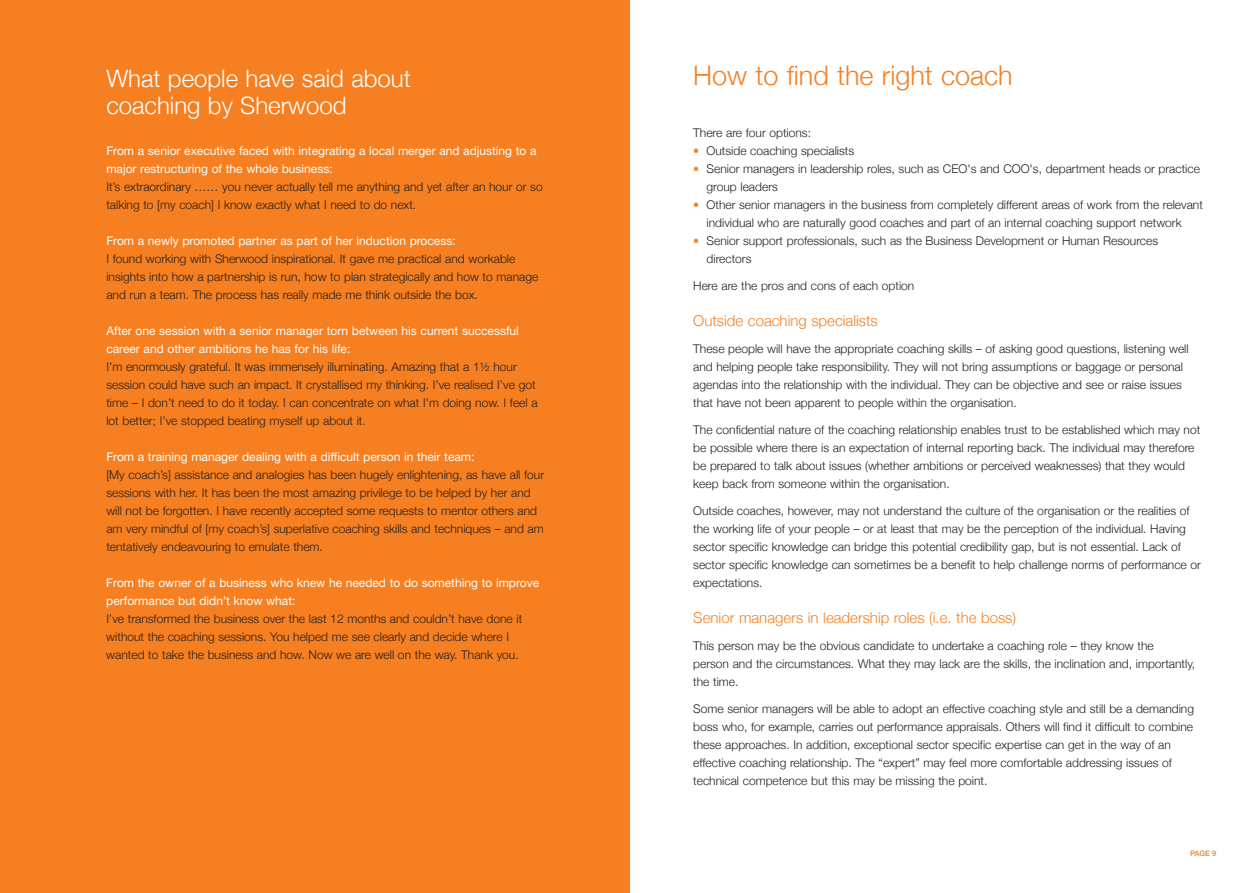
<style>
.page{position:relative;width:1259px;height:893px;background:#fff}
.page>*{position:absolute;margin:0;border:0;box-sizing:border-box;transform-origin:0 0}
.t1{font:300 27px "Helvetica Neue";color:#f57f21}
.t2{font:300 24px "Helvetica Neue";color:#fff}
.t3{font:300 15px "Helvetica Neue";color:#f57f21}
.t4{font:300 12px/18px "Helvetica Neue";color:#231f20}
.t5{font:12px/18px "Helvetica Neue";color:#fff}
.t6{font:500 7.5px "Helvetica Neue";color:#f57f21}
.s1{color:#f57f21}
</style>
<div class="page">
<div style="left:0;top:0;width:629px;height:893px;background:#f57f21"></div>
<h2 class="t2" style="left:106px;top:64px;width:306px">What people have said about</h2>
<h1 class="t1" style="left:693px;top:59px;width:321px">How to find the right coach</h1>
<h2 class="t2" style="left:106px;top:91px;width:242px">coaching by Sherwood</h2>
<p class="t5" style="left:106px;top:143px;width:432px">From a senior executive faced with integrating a local merger and adjusting to a major restructuring of the whole business:</p>
<p class="t4" style="left:106px;top:178px;width:438px">It’s extraordinary …… you never actually tell me anything and yet after an hour or so talking to [my coach] I know exactly what I need to do next.</p>
<p class="t5" style="left:106px;top:233px;width:351px">From a newly promoted partner as part of her induction process:</p>
<p class="t4" style="left:106px;top:250px;width:433px">I found working with Sherwood inspirational. It gave me practical and workable insights into how a partnership is run, how to plan strategically and how to manage and run a team. The process has really made me think outside the box.</p>
<p class="t5" style="left:106px;top:323px;width:414px">After one session with a senior manager torn between his current successful career and other ambitions he has for his life:</p>
<p class="t4" style="left:106px;top:358px;width:433px">I’m enormously grateful. It was immensely illuminating. Amazing that a 1½ hour session could have such an impact. It crystallised my thinking. I’ve realised I’ve got time – I don’t need to do it today. I can concentrate on what I’m doing now. I feel a lot better; I’ve stopped beating myself up about it.</p>
<p class="t5" style="left:106px;top:449px;width:370px">From a training manager dealing with a difficult person in their team:</p>
<p class="t4" style="left:106px;top:466px;width:439px">[My coach’s] assistance and analogies has been hugely enlightening, as have all four sessions with her. It has been the most amazing privilege to be helped by her and will not be forgotten. I have recently accepted some requests to mentor others and am very mindful of [my coach’s] superlative coaching skills and techniques – and am tentatively endeavouring to emulate them.</p>
<p class="t5" style="left:106px;top:575px;width:434px">From the owner of a business who knew he needed to do something to improve performance but didn’t know what:</p>
<p class="t4" style="left:106px;top:610px;width:417px">I’ve transformed the business over the last 12 months and couldn’t have done it without the coaching sessions. You helped me see clearly and decide where I wanted to take the business and how. Now we are well on the way. Thank you.</p>
<p class="t4" style="left:693px;top:124px;width:119px">There are four options:</p>
<p class="t4" style="left:693px;top:142px;width:162px"><span class="s1">•</span> Outside coaching specialists</p>
<p class="t4" style="left:706px;top:160px;width:495px;text-indent:-13px"><span class="s1">•</span> Senior managers in leadership roles, such as CEO's and COO's, department heads or practice group leaders</p>
<p class="t4" style="left:706px;top:196px;width:498px;text-indent:-13px"><span class="s1">•</span> Other senior managers in the business from completely different areas of work from the relevant individual who are naturally good coaches and part of an internal coaching support network</p>
<p class="t4" style="left:706px;top:232px;width:453px;text-indent:-13px"><span class="s1">•</span> Senior support professionals, such as the Business Development or Human Resources directors</p>
<p class="t4" style="left:693px;top:277px;width:223px">Here are the pros and cons of each option</p>
<p class="t3" style="left:693px;top:311px;width:186px">Outside coaching specialists</p>
<p class="t4" style="left:693px;top:340px;width:497px">These people will have the appropriate coaching skills – of asking good questions, listening well and helping people take responsibility. They will not bring assumptions or baggage or personal agendas into the relationship with the individual. They can be objective and see or raise issues that have not been apparent to people within the organisation.</p>
<p class="t4" style="left:693px;top:421px;width:508px">The confidential nature of the coaching relationship enables trust to be established which may not be possible where there is an expectation of internal reporting back. The individual may therefore be prepared to talk about issues (whether ambitions or perceived weaknesses) that they would keep back from someone within the organisation.</p>
<p class="t4" style="left:693px;top:502px;width:509px">Outside coaches, however, may not understand the culture of the organisation or the realities of the working life of your people – or at least that may be the perception of the individual. Having sector specific knowledge can bridge this potential credibility gap, but is not essential. Lack of sector specific knowledge can sometimes be a benefit to help challenge norms of performance or expectations.</p>
<p class="t3" style="left:693px;top:608px;width:324px">Senior managers in leadership roles (i.e. the boss)</p>
<p class="t4" style="left:693px;top:637px;width:503px">This person may be the obvious candidate to undertake a coaching role – they know the<br>person and the circumstances. What they may lack are the skills, the inclination and, importantly, the time.</p>
<p class="t4" style="left:693px;top:700px;width:502px">Some senior managers will be able to adopt an effective coaching style and still be a demanding boss who, for example, carries out performance appraisals. Others will find it difficult to combine these approaches. In addition, exceptional sector specific expertise can get in the way of an effective coaching relationship. The “expert” may feel more comfortable addressing issues of technical competence but this may be missing the point.</p>
<p class="t6" style="left:1190px;top:850px;width:28px">PAGE 9</p>
</div>
